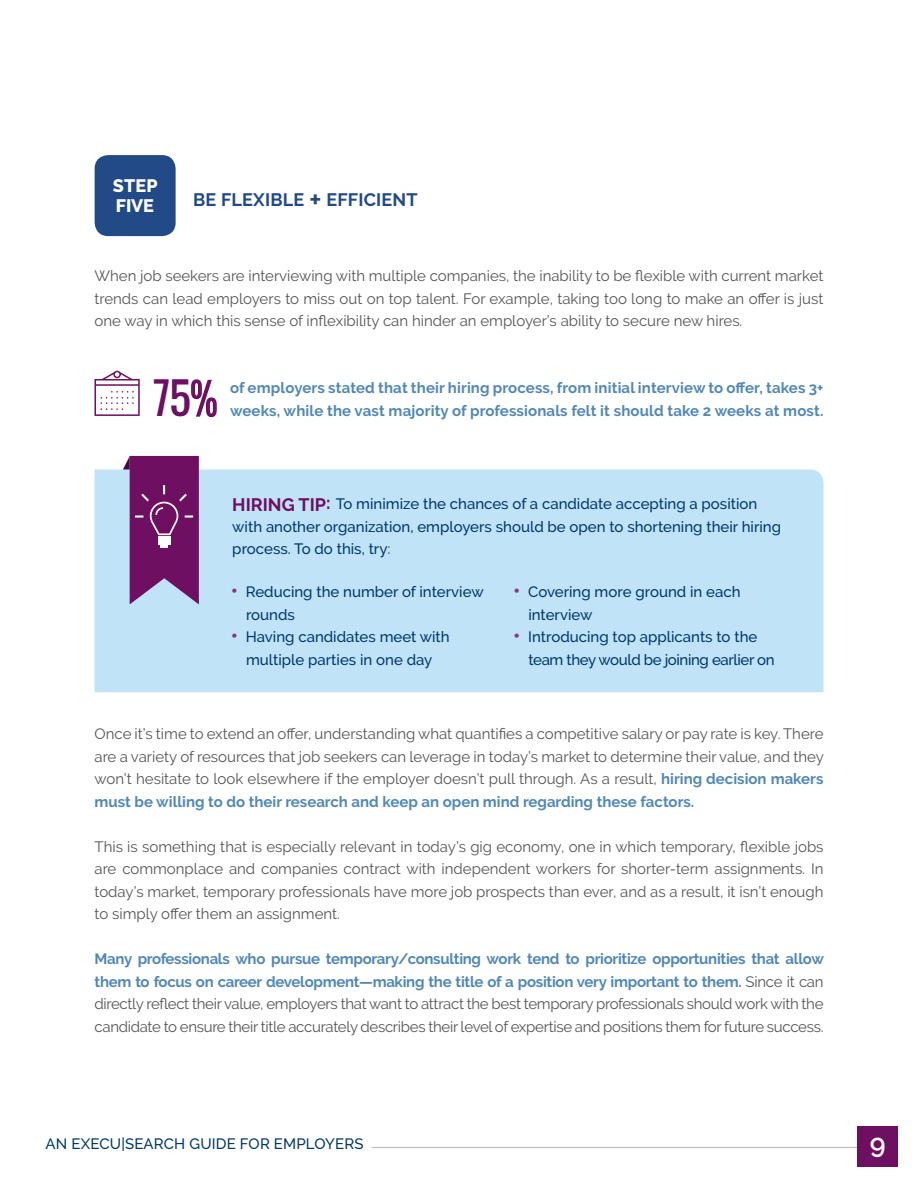
<style>
.page{position:relative;width:918px;height:1188px;background:#fff}
.page>*{position:absolute;margin:0;border:0;box-sizing:border-box;transform-origin:0 0}
.t1{font:42px "Oswald";color:#6e0f61}
.t2{font:600 27px "Raleway";color:#fff}
.t3{font:700 18px "Raleway";letter-spacing:.01em;color:#214a87}
.t4{font:800 18px/19.5px "Raleway";color:#fff}
.t5{font:15px/22.5px "Raleway";color:#545456;text-align:justify}
.t6{font:500 15px/22.5px "Raleway";color:#00386b}
.t7{font:700 15px "Raleway";letter-spacing:.01em;color:#5188b7}
.t8{font:500 15px/22.5px "Raleway";letter-spacing:-.02em;color:#00386b}
.s1{font-weight:600;font-size:30px}
.s2{font-weight:300}
.s3{font-weight:700;font-size:18px;color:#6e0f61}
.s4{color:#545456}
.s5{font-weight:900;font-size:18px;color:#883a7d}
.s6{font-weight:700;color:#5188b7}
</style>
<div class="page">
<hr style="left:372px;top:1147px;width:493px;height:1px;background:#bcbec0">
<div style="left:857px;top:1126px;width:41px;height:41px;background:#6e0f61"></div>
<div style="left:94px;top:469px;width:730px;height:223px;background:#c0e3f8"></div>
<svg style="left:191px;top:379px;width:26px;height:39px"></svg>
<div style="left:95px;top:155px;width:81px;height:81px;background:#214a87;border-radius:14px"></div>
<svg style="left:95px;top:371px;width:45px;height:45px"></svg>
<svg style="left:123px;top:456px;width:76px;height:148px;background:#813b80"></svg>
<p class="t4" style="left:113px;top:176px;width:46px">STEP<br>FIVE</p>
<p class="t3" style="left:193px;top:189px;width:226px">BE FLEXIBLE <span class="s1">+</span> EFFICIENT</p>
<p class="t5" style="left:94px;top:265px;width:731px">When job seekers are interviewing with multiple companies, the inability to be flexible with current market trends can lead employers to miss out on top talent. For example, taking too long to make an offer is just one way in which this sense of inflexibility can hinder an employer’s ability to secure new hires.</p>
<h1 class="t1" style="left:153px;top:366px;width:65px">75<span class="s2">%</span></h1>
<p class="t7" style="left:230px;top:380px;width:595px">of employers stated that their hiring process, from initial interview to offer, takes 3+</p>
<p class="t7" style="left:230px;top:402px;width:595px">weeks, while the vast majority of professionals felt it should take 2 weeks at most.</p>
<p class="t6" style="left:232px;top:493px;width:550px"><span class="s3">HIRING TIP:</span> To minimize the chances of a candidate accepting a position with another organization, employers should be open to shortening their hiring process. To do this, try<span class="s4">:</span></p>
<p class="t6" style="left:246px;top:580px;width:239px;text-indent:-15px"><span class="s5">•</span> Reducing the number of interview rounds</p>
<p class="t6" style="left:231px;top:625px;width:220px;text-align:center"><span class="s5">•</span> Having candidates meet with multiple parties in one day</p>
<p class="t6" style="left:528px;top:580px;width:214px;text-indent:-15px"><span class="s5">•</span> Covering more ground in each interview</p>
<p class="t8" style="left:528px;top:625px;width:248px;text-indent:-15px"><span class="s5">•</span> Introducing top applicants to the team they would be joining earlier on</p>
<p class="t5" style="left:95px;top:723px;width:731px">Once it’s time to extend an offer, understanding what quantifies a competitive salary or pay rate is key. There are a variety of resources that job seekers can leverage in today’s market to determine their value, and they won’t hesitate to look elsewhere if the employer doesn’t pull through. As a result, <span class="s6">hiring decision makers must be willing to do their research and keep an open mind regarding these factors.</span></p>
<p class="t5" style="left:95px;top:835px;width:731px">This is something that is especially relevant in today’s gig economy, one in which temporary, flexible jobs are commonplace and companies contract with independent workers for shorter-term assignments. In today’s market, temporary professionals have more job prospects than ever, and as a result, it isn’t enough to simply offer them an assignment.</p>
<p class="t5" style="left:95px;top:948px;width:731px"><span class="s6">Many professionals who pursue temporary/consulting work tend to prioritize opportunities that allow them to focus on career development—making the title of a position very important to them.</span> Since it can directly reflect their value, employers that want to attract the best temporary professionals should work with the candidate to ensure their title accurately describes their level of expertise and positions them for future success.</p>
<p class="t6" style="left:46px;top:1132px;width:319px">AN EXECU|SEARCH GUIDE FOR EMPLOYERS</p>
<h2 class="t2" style="left:870px;top:1128px;width:17px">9</h2>
</div>
